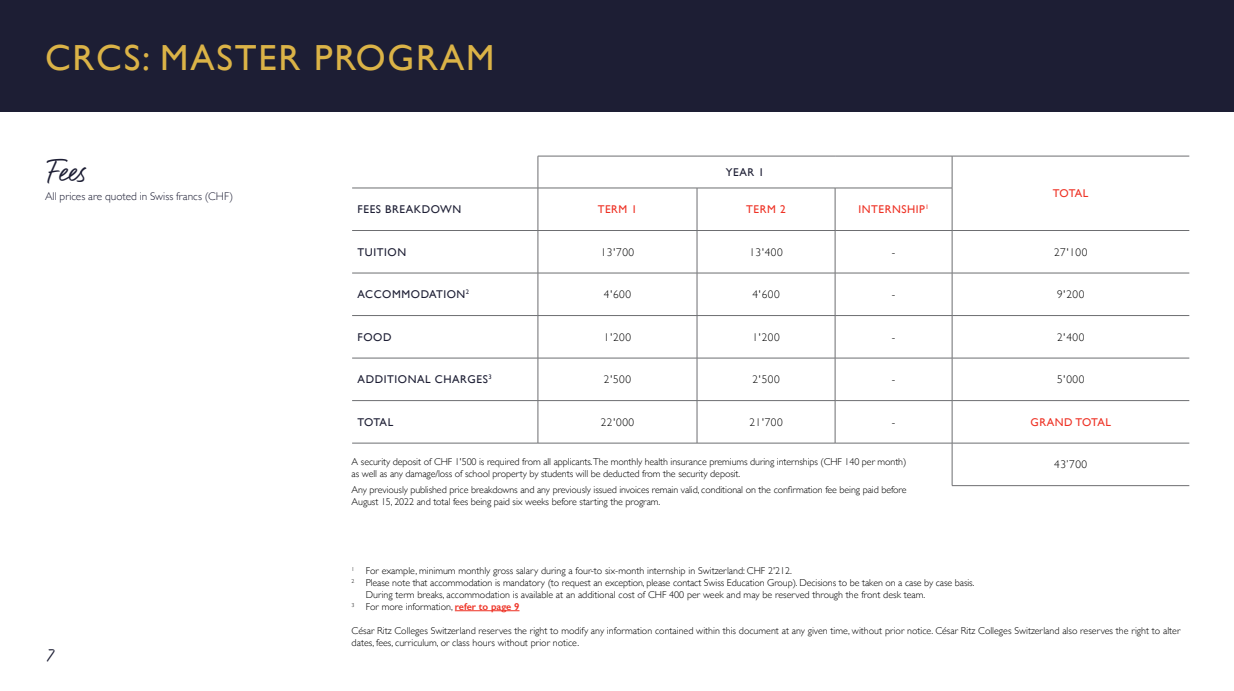
<style>
.page{position:relative;width:1234px;height:691px;background:#fff}
.page>*{position:absolute;margin:0;border:0;box-sizing:border-box;transform-origin:0 0}
.t1{font:36.25px "Gill Sans";letter-spacing:.05em;color:#dbb347}
.t2{font:35px "Felt That";color:#1d1e34}
.t3{font:22.5px "Felt That";color:#1d1e34}
.t4{font:300 11.25px "Gill Sans";letter-spacing:.05em;color:#000}
.t5{font:11.25px "Gill Sans";letter-spacing:.05em;color:#1d1e34}
.t6{font:11.25px "Gill Sans";letter-spacing:.05em;color:#ee3124}
.t7{font:300 11.25px "Gill Sans";color:#1d1e34}
.t8{font:300 10px/15.5px "Gill Sans";letter-spacing:-.01em;color:#000}
.s1{font-weight:600;color:#ee3124}
</style>
<div class="page">
<div style="left:0;top:0;width:1233px;height:112px;background:#1d1e34"></div>
<hr style="left:537px;top:156px;width:160px;height:1px;background:#6d6e71">
<hr style="left:537px;top:156px;width:1px;height:32px;background:#6d6e71">
<hr style="left:697px;top:156px;width:137px;height:1px;background:#6d6e71">
<hr style="left:834px;top:156px;width:117px;height:1px;background:#6d6e71">
<hr style="left:951px;top:156px;width:237px;height:1px;background:#6d6e71">
<hr style="left:951px;top:156px;width:1px;height:32px;background:#6d6e71">
<hr style="left:352px;top:188px;width:186px;height:1px;background:#6d6e71">
<hr style="left:538px;top:188px;width:159px;height:1px;background:#6d6e71">
<hr style="left:537px;top:188px;width:1px;height:42px;background:#6d6e71">
<hr style="left:697px;top:188px;width:137px;height:1px;background:#6d6e71">
<hr style="left:696px;top:188px;width:1px;height:42px;background:#6d6e71">
<hr style="left:834px;top:188px;width:118px;height:1px;background:#6d6e71">
<hr style="left:834px;top:188px;width:1px;height:42px;background:#6d6e71">
<hr style="left:951px;top:188px;width:1px;height:42px;background:#6d6e71">
<hr style="left:352px;top:230px;width:186px;height:1px;background:#6d6e71">
<hr style="left:538px;top:230px;width:159px;height:1px;background:#6d6e71">
<hr style="left:537px;top:231px;width:1px;height:42px;background:#6d6e71">
<hr style="left:697px;top:230px;width:137px;height:1px;background:#6d6e71">
<hr style="left:696px;top:231px;width:1px;height:42px;background:#6d6e71">
<hr style="left:834px;top:230px;width:117px;height:1px;background:#6d6e71">
<hr style="left:834px;top:231px;width:1px;height:42px;background:#6d6e71">
<hr style="left:951px;top:230px;width:237px;height:1px;background:#6d6e71">
<hr style="left:951px;top:231px;width:1px;height:42px;background:#6d6e71">
<hr style="left:352px;top:273px;width:186px;height:1px;background:#6d6e71">
<hr style="left:538px;top:273px;width:159px;height:1px;background:#6d6e71">
<hr style="left:537px;top:273px;width:1px;height:42px;background:#6d6e71">
<hr style="left:697px;top:273px;width:137px;height:1px;background:#6d6e71">
<hr style="left:696px;top:273px;width:1px;height:42px;background:#6d6e71">
<hr style="left:834px;top:273px;width:117px;height:1px;background:#6d6e71">
<hr style="left:834px;top:273px;width:1px;height:42px;background:#6d6e71">
<hr style="left:951px;top:273px;width:237px;height:1px;background:#6d6e71">
<hr style="left:951px;top:273px;width:1px;height:42px;background:#6d6e71">
<hr style="left:352px;top:315px;width:186px;height:1px;background:#6d6e71">
<hr style="left:538px;top:315px;width:159px;height:1px;background:#6d6e71">
<hr style="left:537px;top:316px;width:1px;height:42px;background:#6d6e71">
<hr style="left:697px;top:315px;width:137px;height:1px;background:#6d6e71">
<hr style="left:696px;top:316px;width:1px;height:42px;background:#6d6e71">
<hr style="left:834px;top:315px;width:117px;height:1px;background:#6d6e71">
<hr style="left:834px;top:316px;width:1px;height:42px;background:#6d6e71">
<hr style="left:951px;top:315px;width:237px;height:1px;background:#6d6e71">
<hr style="left:951px;top:316px;width:1px;height:42px;background:#6d6e71">
<hr style="left:352px;top:358px;width:186px;height:1px;background:#6d6e71">
<hr style="left:538px;top:358px;width:159px;height:1px;background:#6d6e71">
<hr style="left:537px;top:358px;width:1px;height:42px;background:#6d6e71">
<hr style="left:697px;top:358px;width:137px;height:1px;background:#6d6e71">
<hr style="left:696px;top:358px;width:1px;height:42px;background:#6d6e71">
<hr style="left:834px;top:358px;width:117px;height:1px;background:#6d6e71">
<hr style="left:834px;top:358px;width:1px;height:42px;background:#6d6e71">
<hr style="left:951px;top:358px;width:237px;height:1px;background:#6d6e71">
<hr style="left:951px;top:358px;width:1px;height:42px;background:#6d6e71">
<hr style="left:352px;top:400px;width:186px;height:1px;background:#6d6e71">
<hr style="left:538px;top:400px;width:159px;height:1px;background:#6d6e71">
<hr style="left:537px;top:401px;width:1px;height:42px;background:#6d6e71">
<hr style="left:697px;top:400px;width:137px;height:1px;background:#6d6e71">
<hr style="left:696px;top:401px;width:1px;height:42px;background:#6d6e71">
<hr style="left:834px;top:400px;width:117px;height:1px;background:#6d6e71">
<hr style="left:834px;top:401px;width:1px;height:42px;background:#6d6e71">
<hr style="left:951px;top:400px;width:237px;height:1px;background:#6d6e71">
<hr style="left:951px;top:401px;width:1px;height:42px;background:#6d6e71">
<hr style="left:352px;top:443px;width:186px;height:1px;background:#6d6e71">
<hr style="left:538px;top:443px;width:159px;height:1px;background:#6d6e71">
<hr style="left:697px;top:443px;width:137px;height:1px;background:#6d6e71">
<hr style="left:834px;top:443px;width:117px;height:1px;background:#6d6e71">
<hr style="left:951px;top:443px;width:237px;height:1px;background:#6d6e71">
<hr style="left:951px;top:485px;width:237px;height:1px;background:#6d6e71">
<hr style="left:951px;top:443px;width:1px;height:42px;background:#6d6e71">
<hr style="left:455px;top:610px;width:64px;height:1px;background:#ee3124">
<h1 class="t1" style="left:45px;top:36px;width:450px">CRCS: MASTER PROGRAM</h1>
<h2 class="t2" style="left:45px;top:149px;width:38px">Fees</h2>
<p class="t7" style="left:45px;top:187px;width:190px">All prices are quoted in Swiss francs (CHF)</p>
<p class="t5" style="left:725px;top:165px;width:40px">YEAR 1</p>
<p class="t6" style="left:1052px;top:187px;width:37px">TOTAL</p>
<h3 class="t3" style="left:45px;top:642px;width:9px">7</h3>
<p class="t5" style="left:357px;top:203px;width:105px">FEES BREAKDOWN</p>
<p class="t6" style="left:597px;top:203px;width:41px">TERM 1</p>
<p class="t6" style="left:746px;top:203px;width:41px">TERM 2</p>
<p class="t6" style="left:858px;top:203px;width:72px">INTERNSHIP<sup>1</sup></p>
<p class="t5" style="left:357px;top:245px;width:50px">TUITION</p>
<p class="t4" style="left:600px;top:243px;width:35px">13'700</p>
<p class="t4" style="left:749px;top:243px;width:35px">13'400</p>
<p class="t4" style="left:891px;top:243px;width:5px">-</p>
<p class="t4" style="left:1053px;top:243px;width:35px">27'100</p>
<p class="t5" style="left:357px;top:288px;width:113px">ACCOMMODATION<sup>2</sup></p>
<p class="t4" style="left:603px;top:286px;width:29px">4'600</p>
<p class="t4" style="left:752px;top:286px;width:29px">4'600</p>
<p class="t4" style="left:891px;top:286px;width:5px">-</p>
<p class="t4" style="left:1056px;top:286px;width:29px">9'200</p>
<p class="t5" style="left:357px;top:330px;width:35px">FOOD</p>
<p class="t4" style="left:603px;top:328px;width:29px">1'200</p>
<p class="t4" style="left:752px;top:328px;width:29px">1'200</p>
<p class="t4" style="left:891px;top:328px;width:5px">-</p>
<p class="t4" style="left:1056px;top:328px;width:29px">2'400</p>
<p class="t5" style="left:357px;top:373px;width:135px">ADDITIONAL CHARGES<sup>3</sup></p>
<p class="t4" style="left:603px;top:371px;width:29px">2'500</p>
<p class="t4" style="left:752px;top:371px;width:29px">2'500</p>
<p class="t4" style="left:891px;top:371px;width:5px">-</p>
<p class="t4" style="left:1056px;top:371px;width:29px">5'000</p>
<p class="t5" style="left:357px;top:415px;width:37px">TOTAL</p>
<p class="t4" style="left:600px;top:413px;width:35px">22'000</p>
<p class="t4" style="left:749px;top:413px;width:35px">21'700</p>
<p class="t4" style="left:891px;top:413px;width:5px">-</p>
<p class="t6" style="left:1030px;top:415px;width:82px">GRAND TOTAL</p>
<p class="t8" style="left:351px;top:454px;width:556px">A security deposit of CHF 1'500 is required from all applicants.The monthly health insurance premiums during internships (CHF 140 per month)</p>
<p class="t4" style="left:1053px;top:456px;width:34px">43’700</p>
<p class="t8" style="left:351px;top:466px;width:556px">as well as any damage/loss of school property by students will be deducted from the security deposit.<br>Any previously published price breakdowns and any previously issued invoices remain valid, conditional on the confirmation fee being paid before</p>
<p class="t8" style="left:351px;top:493px;width:310px">August 15, 2022 and total fees being paid six weeks before starting the program.</p>
<p class="t8" style="left:351px;top:562px;width:442px"><sup>1</sup> For example, minimum monthly gross salary during a four-to six-month internship in Switzerland: CHF 2'212.</p>
<p class="t8" style="left:351px;top:574px;width:624px"><sup>2</sup> Please note that accommodation is mandatory (to request an exception, please contact Swiss Education Group). Decisions to be taken on a case by case basis.</p>
<p class="t8" style="left:366px;top:586px;width:561px">During term breaks, accommodation is available at an additional cost of CHF 400 per week and may be reserved through the front desk team.</p>
<p class="t8" style="left:351px;top:598px;width:169px"><sup>3</sup> For more information, <span class="s1">refer to page 9</span></p>
<p class="t8" style="left:351px;top:624px;width:830px;line-height:12px">César Ritz Colleges Switzerland reserves the right to modify any information contained within this document at any given time, without prior notice. César Ritz Colleges Switzerland also reserves the right to alter dates, fees, curriculum, or class hours without prior notice.</p>
</div>
